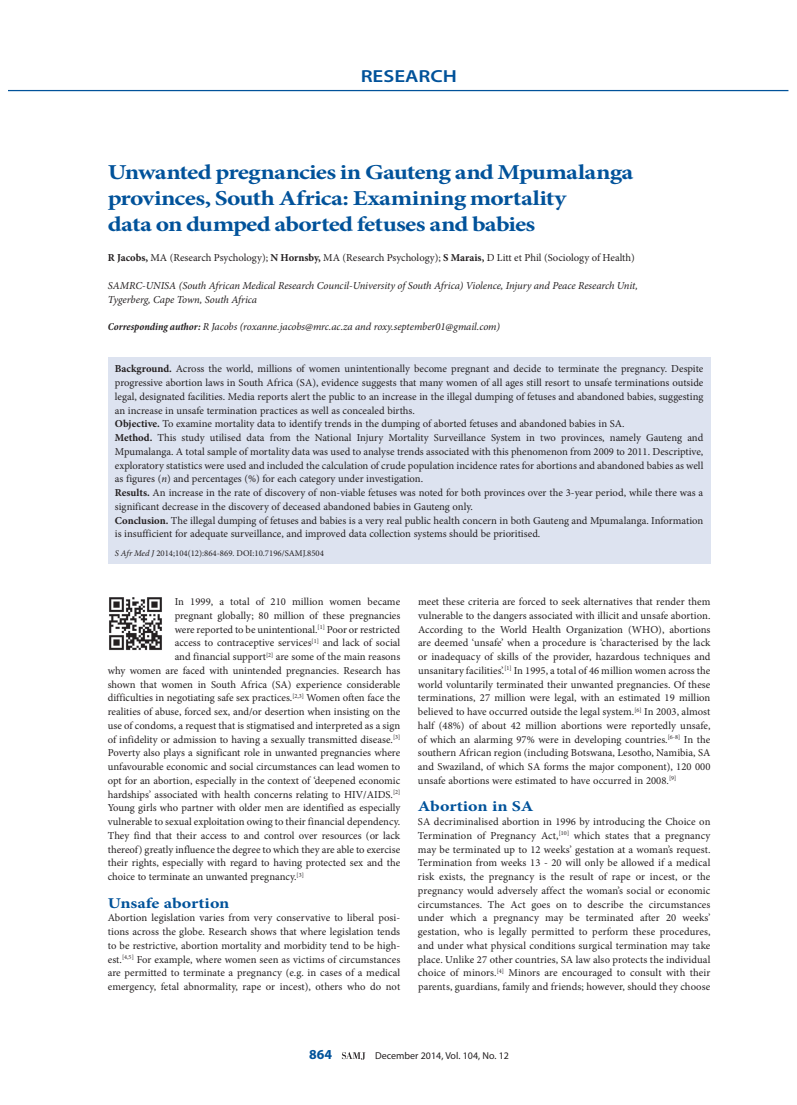
<style>
.page{position:relative;width:797px;height:1105px;background:#fff}
.page>*{position:absolute;margin:0;border:0;box-sizing:border-box;transform-origin:0 0}
.t1{font:700 21.25px/26.2px "Minion Pro";letter-spacing:-.03em;color:#01529a;scale:1.2 1}
.t2{font:600 17.5px "Myriad Pro";color:#01529a;scale:1.2 1}
.t3{font:700 15px "Minion Pro";letter-spacing:-.005em;color:#01529a;scale:1.2 1}
.t4{font:700 13.75px "Myriad Pro";color:#01529a}
.t5{font:10.62px/13.8px "Minion Pro";color:#231f20;text-align:justify}
.t6{font:italic 10.62px/13.8px "Minion Pro";letter-spacing:-.005em;color:#231f20}
.t7{font:10px "Myriad Pro";color:#231f20}
.t8{font:8.75px "Minion Pro";color:#231f20}
.s1{font-weight:700}
.s2{font-weight:700;font-stretch:condensed}
.s3{font-style:italic}
</style>
<div class="page">
<hr style="left:9px;top:90px;width:779px;height:1px;background:#01529a">
<div style="left:108px;top:358px;width:602px;height:206px;background:#dde3f0"></div>
<img style="left:109px;top:597px;width:53px;height:53px">
<svg style="left:342px;top:1052px;width:23px;height:8px"></svg>
<h2 class="t2" style="left:360px;top:65px;width:82px">RESEARCH</h2>
<h1 class="t1" style="left:108px;top:159px;width:439px">Unwanted pregnancies in Gauteng and Mpumalanga provinces, South Africa: Examining mortality<br>data on dumped aborted fetuses and babies</h1>
<p class="t5" style="left:108px;top:251px;width:528px"><span class="s1">R Jacobs,</span> MA (Research Psychology); <span class="s1">N Hornsby,</span> MA (Research Psychology); <span class="s1">S Marais,</span> D Litt et Phil (Sociology of Health)</p>
<p class="t6" style="left:108px;top:278px;width:531px">SAMRC-UNISA (South African Medical Research Council-University of South Africa) Violence, Injury and Peace Research Unit,<br>Tygerberg, Cape Town, South Africa</p>
<p class="t6" style="left:108px;top:320px;width:394px"><span class="s2">Corresponding author:</span> R Jacobs (roxanne.jacobs@mrc.ac.za and roxy.september01@gmail.com)</p>
<p class="t5" style="left:115px;top:362px;width:590px;text-align:left"><span class="s1">Background.</span> Across the world, millions of women unintentionally become pregnant and decide to terminate the pregnancy. Despite progressive abortion laws in South Africa (SA), evidence suggests that many women of all ages still resort to unsafe terminations outside legal, designated facilities. Media reports alert the public to an increase in the illegal dumping of fetuses and abandoned babies, suggesting an increase in unsafe termination practices as well as concealed births.<br><span class="s1">Objective.</span> To examine mortality data to identify trends in the dumping of aborted fetuses and abandoned babies in SA.<br><span class="s1">Method.</span> This study utilised data from the National Injury Mortality Surveillance System in two provinces, namely Gauteng and Mpumalanga. A total sample of mortality data was used to analyse trends associated with this phenomenon from 2009 to 2011. Descriptive, exploratory statistics were used and included the calculation of crude population incidence rates for abortions and abandoned babies as well as figures (<span class="s3">n</span>) and percentages (%) for each category under investigation.<br><span class="s1">Results.</span> An increase in the rate of discovery of non-viable fetuses was noted for both provinces over the 3-year period, while there was a significant decrease in the discovery of deceased abandoned babies in Gauteng only.<br><span class="s1">Conclusion.</span> The illegal dumping of fetuses and babies is a very real public health concern in both Gauteng and Mpumalanga. Information is insufficient for adequate surveillance, and improved data collection systems should be prioritised.</p>
<p class="t8" style="left:115px;top:547px;width:210px"><span class="s3">S Afr Med J</span> 2014;104(12):864-869. DOI:10.7196/SAMJ.8504</p>
<p class="t5" style="left:175px;top:595px;width:227px">In 1999, a total of 210 million women became</p>
<p class="t5" style="left:175px;top:609px;width:227px">pregnant globally; 80 million of these pregnancies</p>
<p class="t5" style="left:175px;top:622px;width:227px">were reported to be unintentional.<sup>[1]</sup> Poor or restricted</p>
<p class="t5" style="left:175px;top:636px;width:227px">access to contraceptive services<sup>[1]</sup> and lack of social</p>
<p class="t5" style="left:175px;top:650px;width:227px">and financial support<sup>[2]</sup> are some of the main reasons</p>
<p class="t5" style="left:108px;top:664px;width:294px">why women are faced with unintended pregnancies. Research has</p>
<p class="t5" style="left:108px;top:677px;width:294px">shown that women in South Africa (SA) experience considerable</p>
<p class="t5" style="left:108px;top:691px;width:294px">difficulties in negotiating safe sex practices.<sup>[2,3]</sup> Women often face the</p>
<p class="t5" style="left:108px;top:705px;width:294px">realities of abuse, forced sex, and/or desertion when insisting on the</p>
<p class="t5" style="left:108px;top:719px;width:294px">use of condoms, a request that is stigmatised and interpreted as a sign</p>
<p class="t5" style="left:108px;top:732px;width:294px">of infidelity or admission to having a sexually transmitted disease.<sup>[3]</sup></p>
<p class="t5" style="left:108px;top:746px;width:294px">Poverty also plays a significant role in unwanted pregnancies where</p>
<p class="t5" style="left:108px;top:760px;width:294px">unfavourable economic and social circumstances can lead women to</p>
<p class="t5" style="left:108px;top:774px;width:294px">opt for an abortion, especially in the context of ‘deepened economic</p>
<p class="t5" style="left:108px;top:787px;width:294px">hardships’ associated with health concerns relating to HIV/AIDS.<sup>[2]</sup></p>
<p class="t5" style="left:108px;top:801px;width:294px">Young girls who partner with older men are identified as especially</p>
<p class="t5" style="left:108px;top:815px;width:294px">vulnerable to sexual exploitation owing to their financial dependency.</p>
<p class="t5" style="left:108px;top:829px;width:294px">They find that their access to and control over resources (or lack</p>
<p class="t5" style="left:108px;top:842px;width:294px">thereof) greatly influence the degree to which they are able to exercise</p>
<p class="t5" style="left:108px;top:856px;width:294px">their rights, especially with regard to having protected sex and the</p>
<p class="t5" style="left:108px;top:870px;width:197px">choice to terminate an unwanted pregnancy.<sup>[3]</sup></p>
<h3 class="t3" style="left:108px;top:892px;width:103px">Unsafe abortion</h3>
<p class="t5" style="left:108px;top:911px;width:294px">Abortion legislation varies from very conservative to liberal posi&shy;tions across the globe. Research shows that where legislation tends to be restrictive, abortion mortality and morbidity tend to be high&shy;est.<sup>[4,5]</sup> For example, where women seen as victims of circumstances are permitted to terminate a pregnancy (e.g. in cases of a medical emergency, fetal abnormality, rape or incest), others who do not</p>
<p class="t5" style="left:418px;top:595px;width:294px">meet these criteria are forced to seek alternatives that render them vulnerable to the dangers associated with illicit and unsafe abortion.<br>According to the World Health Organization (WHO), abortions are deemed ‘unsafe’ when a procedure is ‘characterised by the lack or inadequacy of skills of the provider, hazardous techniques and unsanitary facilities’.<sup>[1]</sup> In 1995, a total of 46 million women across the world voluntarily terminated their unwanted pregnancies. Of these terminations, 27 million were legal, with an estimated 19 million believed to have occurred outside the legal system.<sup>[6]</sup> In 2003, almost half (48%) of about 42 million abortions were reportedly unsafe, of which an alarming 97% were in developing countries.<sup>[6-8]</sup> In the southern African region (including Botswana, Lesotho, Namibia, SA and Swaziland, of which SA forms the major component), 120 000 unsafe abortions were estimated to have occurred in 2008.<sup>[9]</sup></p>
<h3 class="t3" style="left:418px;top:796px;width:98px">Abortion in SA</h3>
<p class="t5" style="left:418px;top:815px;width:294px">SA decriminalised abortion in 1996 by introducing the Choice on Termination of Pregnancy Act,<sup>[10]</sup> which states that a pregnancy may be terminated up to 12 weeks’ gestation at a woman’s request.<br>Termination from weeks 13 - 20 will only be allowed if a medical risk exists, the pregnancy is the result of rape or incest, or the pregnancy would adversely affect the woman’s social or economic circumstances. The Act goes on to describe the circumstances under which a pregnancy may be terminated after 20 weeks’ gestation, who is legally permitted to perform these procedures, and under what physical conditions surgical termination may take place. Unlike 27 other countries, SA law also protects the individual choice of minors.<sup>[4]</sup> Minors are encouraged to consult with their parents, guardians, family and friends; however, should they choose</p>
<p class="t4" style="left:309px;top:1045px;width:24px">864</p>
<p class="t7" style="left:375px;top:1049px;width:136px">December 2014, Vol. 104, No. 12</p>
</div>
